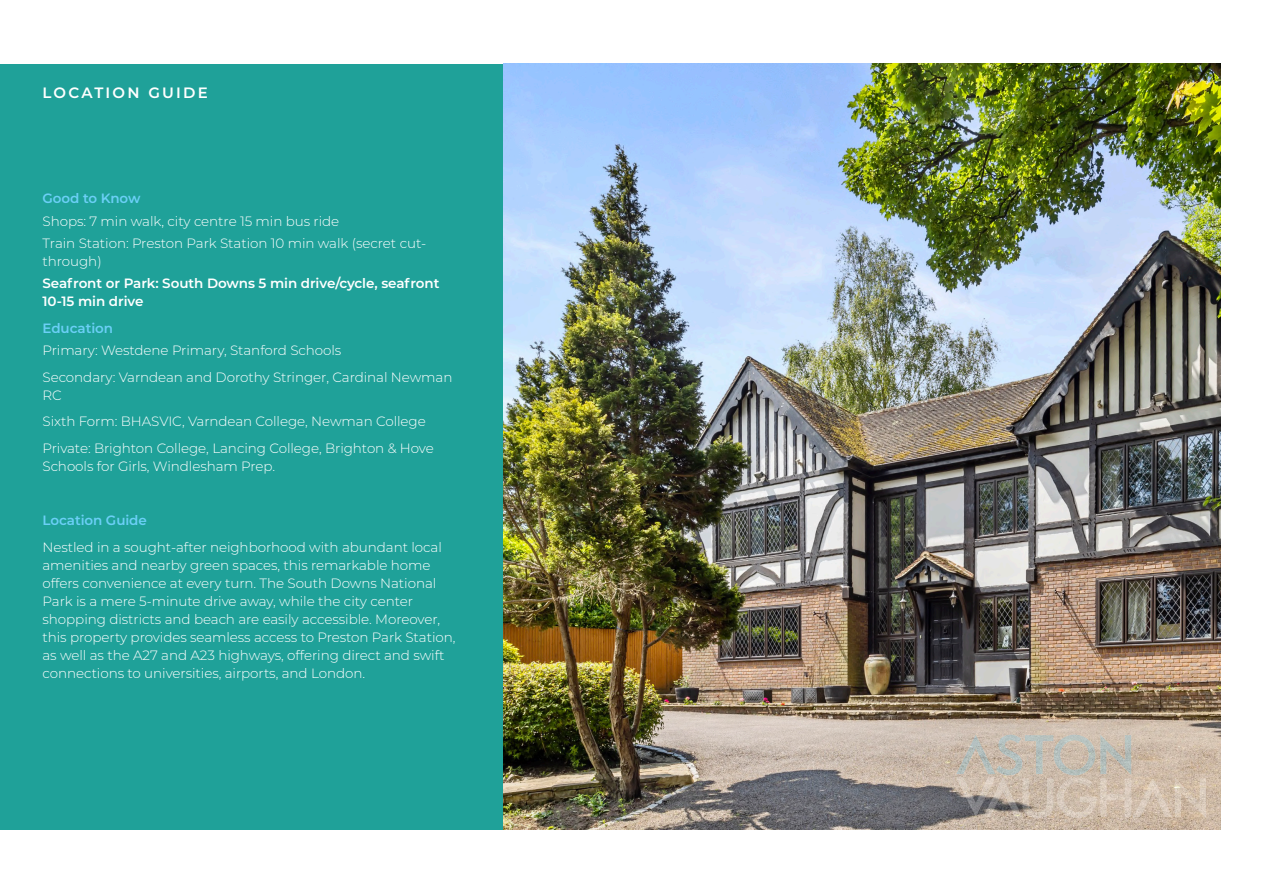
<style>
.page{position:relative;width:1263px;height:893px;background:#fff}
.page>*{position:absolute;margin:0;border:0;box-sizing:border-box;transform-origin:0 0}
.t1{font:600 15px "Montserrat";letter-spacing:.15em;color:#fff}
.AV_Paragraph_text{font:300 13.5px/18px "Montserrat";letter-spacing:-.005em;color:#fff}
.AV_Paragraph_text-2{font:600 13.5px/18px "Montserrat";letter-spacing:-.005em;color:#fff}
.AV_Paragraph_text-3{font:600 13.5px "Montserrat";letter-spacing:-.005em;color:#6bcff6}
</style>
<div class="page">
<div style="left:0;top:64px;width:503px;height:765px;background:#1fa199"></div>
<img style="left:503px;top:64px;width:717px;height:765px">
<img style="left:957px;top:735px;width:249px;height:82px">
<p class="t1" style="left:43px;top:82px;width:167px">LOCATION GUIDE</p>
<p class="AV_Paragraph_text-3" style="left:43px;top:189px;width:99px">Good to Know</p>
<p class="AV_Paragraph_text" style="left:43px;top:212px;width:298px">Shops: 7 min walk, city centre 15 min bus ride</p>
<p class="AV_Paragraph_text" style="left:43px;top:234px;width:385px">Train Station: Preston Park Station 10 min walk (secret cut&shy;through)</p>
<p class="AV_Paragraph_text-2" style="left:43px;top:274px;width:398px">Seafront or Park: South Downs 5 min drive/cycle, seafront<br>10-15 min drive</p>
<p class="AV_Paragraph_text-3" style="left:43px;top:318px;width:72px">Education</p>
<p class="AV_Paragraph_text" style="left:43px;top:341px;width:300px">Primary: Westdene Primary, Stanford Schools</p>
<p class="AV_Paragraph_text" style="left:43px;top:367px;width:411px">Secondary: Varndean and Dorothy Stringer, Cardinal Newman<br>RC</p>
<p class="AV_Paragraph_text" style="left:43px;top:412px;width:385px">Sixth Form: BHASVIC, Varndean College, Newman College</p>
<p class="AV_Paragraph_text" style="left:43px;top:438px;width:393px">Private: Brighton College, Lancing College, Brighton &amp; Hove<br>Schools for Girls, Windlesham Prep.</p>
<p class="AV_Paragraph_text-3" style="left:43px;top:511px;width:106px">Location Guide</p>
<p class="AV_Paragraph_text" style="left:43px;top:537px;width:414px">Nestled in a sought-after neighborhood with abundant local amenities and nearby green spaces, this remarkable home offers convenience at every turn. The South Downs National Park is a mere 5-minute drive away, while the city center shopping districts and beach are easily accessible. Moreover, this property provides seamless access to Preston Park Station, as well as the A27 and A23 highways, offering direct and swift connections to universities, airports, and London.</p>
</div>
